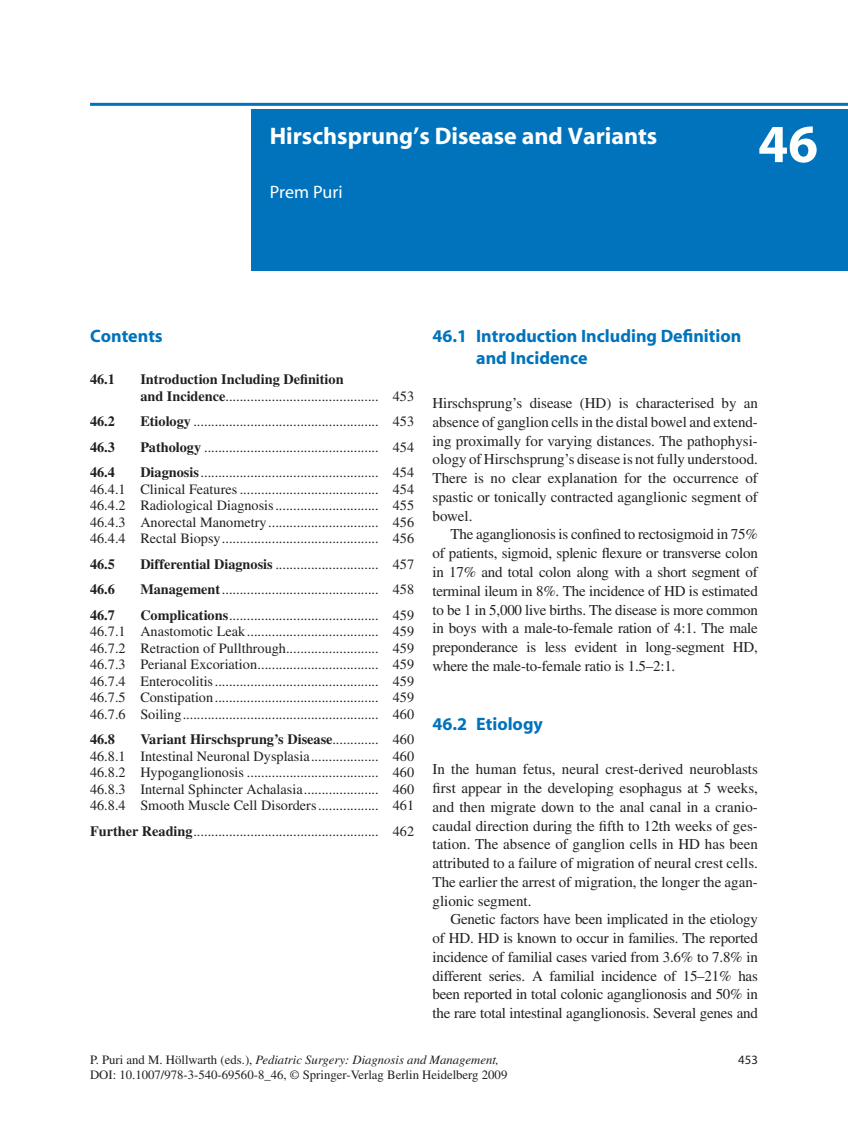
<style>
.page{position:relative;width:848px;height:1133px;background:#fff}
.page>*{position:absolute;margin:0;border:0;box-sizing:border-box;transform-origin:0 0}
.t1{font:700 54px "Myriad";color:#fff}
.t2{font:700 24px "Myriad";color:#fff}
.t3{font:700 18px/21.8px "Myriad";color:#0073bc}
.t4{font:18px "Myriad";color:#fff}
.t5{font:15px "Times";letter-spacing:-.015em;color:#231f20}
.t6{font:14.25px/16.5px "Times";color:#231f20;text-align:justify}
.t7{font:700 14.25px "Times";color:#231f20}
.t8{font:12.75px "Times";color:#231f20}
.t9{font:italic 12.75px "Times";color:#231f20}
.t10{font:12.75px "Myriad";color:#231f20}
.s1{font-weight:700}
.s2{font-style:normal}
</style>
<div class="page">
<div style="left:252px;top:109px;width:596px;height:161px;background:#0073bc"></div>
<hr style="left:90px;top:103px;width:758px;height:3px;background:#0073bc">
<p class="t2" style="left:270px;top:127px;width:389px">Hirschsprung’s Disease and Variants</p>
<p class="t4" style="left:270px;top:185px;width:74px">Prem Puri</p>
<p class="t1" style="left:758px;top:124px;width:61px">46</p>
<p class="t3" style="left:90px;top:327px;width:74px">Contents</p>
<p class="t7" style="left:90px;top:374px;width:26px">46.1</p>
<p class="t6" style="left:140px;top:372px;width:275px"><span class="s1">Introduction Including Definition<br>and Incidence</span> ........................................... 453</p>
<p class="t7" style="left:90px;top:416px;width:26px">46.2</p>
<p class="t6" style="left:140px;top:414px;width:275px"><span class="s1">Etiology</span> .................................................... 453</p>
<p class="t7" style="left:90px;top:442px;width:26px">46.3</p>
<p class="t6" style="left:140px;top:440px;width:275px"><span class="s1">Pathology</span> ................................................. 454</p>
<p class="t7" style="left:90px;top:467px;width:26px">46.4</p>
<p class="t6" style="left:90px;top:465px;width:326px;text-indent:50px"><span class="s1">Diagnosis</span> .................................................. 454<br>46.4.1 Clinical Features ....................................... 454<br>46.4.2 Radiological Diagnosis ............................. 455<br>46.4.3 Anorectal Manometry ............................... 456<br>46.4.4 Rectal Biopsy ............................................ 456</p>
<p class="t7" style="left:90px;top:559px;width:26px">46.5</p>
<p class="t6" style="left:140px;top:557px;width:275px"><span class="s1">Differential Diagnosis</span> ............................. 457</p>
<p class="t7" style="left:90px;top:584px;width:26px">46.6</p>
<p class="t6" style="left:140px;top:582px;width:275px"><span class="s1">Management</span> ............................................ 458</p>
<p class="t7" style="left:90px;top:610px;width:26px">46.7</p>
<p class="t6" style="left:90px;top:608px;width:326px;text-indent:50px"><span class="s1">Complications</span> .......................................... 459<br>46.7.1 Anastomotic Leak ..................................... 459<br>46.7.2 Retraction of Pullthrough .......................... 459<br>46.7.3 Perianal Excoriation .................................. 459<br>46.7.4 Enterocolitis .............................................. 459<br>46.7.5 Constipation .............................................. 459<br>46.7.6 Soiling ....................................................... 460</p>
<p class="t7" style="left:90px;top:734px;width:26px">46.8</p>
<p class="t6" style="left:90px;top:732px;width:326px;text-indent:50px"><span class="s1">Variant Hirschsprung’s Disease</span>............. 460<br>46.8.1 Intestinal Neuronal Dysplasia ................... 460<br>46.8.2 Hypoganglionosis ..................................... 460<br>46.8.3 Internal Sphincter Achalasia ..................... 460<br>46.8.4 Smooth Muscle Cell Disorders ................. 461</p>
<p class="t6" style="left:90px;top:824px;width:326px"><span class="s1">Further Reading</span> .................................................... 462</p>
<p class="t3" style="left:476px;top:327px;width:267px;text-indent:-44px">46.1 Introduction Including Definition and Incidence</p>
<p class="t5" style="left:432px;top:398px;width:327px">Hirschsprung’s disease (HD) is characterised by an</p>
<p class="t5" style="left:432px;top:416px;width:327px">absence of ganglion cells in the distal bowel and extend-</p>
<p class="t5" style="left:432px;top:435px;width:327px">ing proximally for varying distances. The pathophysi-</p>
<p class="t5" style="left:432px;top:454px;width:327px">ology of Hirschsprung’s disease is not fully understood.</p>
<p class="t5" style="left:432px;top:473px;width:327px">There is no clear explanation for the occurrence of</p>
<p class="t5" style="left:432px;top:491px;width:327px">spastic or tonically contracted aganglionic segment of</p>
<p class="t5" style="left:432px;top:510px;width:42px">bowel.</p>
<p class="t5" style="left:450px;top:529px;width:309px">The aganglionosis is confined to rectosigmoid in 75%</p>
<p class="t5" style="left:432px;top:548px;width:327px">of patients, sigmoid, splenic flexure or transverse colon</p>
<p class="t5" style="left:432px;top:566px;width:327px">in 17% and total colon along with a short segment of</p>
<p class="t5" style="left:432px;top:585px;width:327px">terminal ileum in 8%. The incidence of HD is estimated</p>
<p class="t5" style="left:432px;top:604px;width:327px">to be 1 in 5,000 live births. The disease is more common</p>
<p class="t5" style="left:432px;top:623px;width:327px">in boys with a male-to-female ration of 4:1. The male</p>
<p class="t5" style="left:432px;top:641px;width:327px">preponderance is less evident in long-segment HD,</p>
<p class="t5" style="left:432px;top:660px;width:244px">where the male-to-female ratio is 1.5–2:1.</p>
<p class="t3" style="left:432px;top:714px;width:112px">46.2 Etiology</p>
<p class="t5" style="left:432px;top:764px;width:327px">In the human fetus, neural crest-derived neuroblasts</p>
<p class="t5" style="left:432px;top:782px;width:327px">first appear in the developing esophagus at 5 weeks,</p>
<p class="t5" style="left:432px;top:801px;width:327px">and then migrate down to the anal canal in a cranio-</p>
<p class="t5" style="left:432px;top:820px;width:327px">caudal direction during the fifth to 12th weeks of ges-</p>
<p class="t5" style="left:432px;top:839px;width:327px">tation. The absence of ganglion cells in HD has been</p>
<p class="t5" style="left:432px;top:857px;width:327px">attributed to a failure of migration of neural crest cells.</p>
<p class="t5" style="left:432px;top:876px;width:327px">The earlier the arrest of migration, the longer the agan-</p>
<p class="t5" style="left:432px;top:895px;width:100px">glionic segment.</p>
<p class="t5" style="left:450px;top:914px;width:309px">Genetic factors have been implicated in the etiology</p>
<p class="t5" style="left:432px;top:932px;width:327px">of HD. HD is known to occur in families. The reported</p>
<p class="t5" style="left:432px;top:951px;width:327px">incidence of familial cases varied from 3.6% to 7.8% in</p>
<p class="t5" style="left:432px;top:970px;width:327px">different series. A familial incidence of 15–21% has</p>
<p class="t5" style="left:432px;top:989px;width:327px">been reported in total colonic aganglionosis and 50% in</p>
<p class="t5" style="left:432px;top:1007px;width:327px">the rare total intestinal aganglionosis. Several genes and</p>
<p class="t9" style="left:90px;top:1054px;width:410px"><span class="s2">P. Puri and M. Höllwarth (eds.),</span> Pediatric Surgery: Diagnosis and Management,</p>
<p class="t10" style="left:738px;top:1054px;width:21px">453</p>
<p class="t8" style="left:90px;top:1069px;width:419px">DOI: 10.1007/978-3-540-69560-8_46, © Springer-Verlag Berlin Heidelberg 2009</p>
</div>
